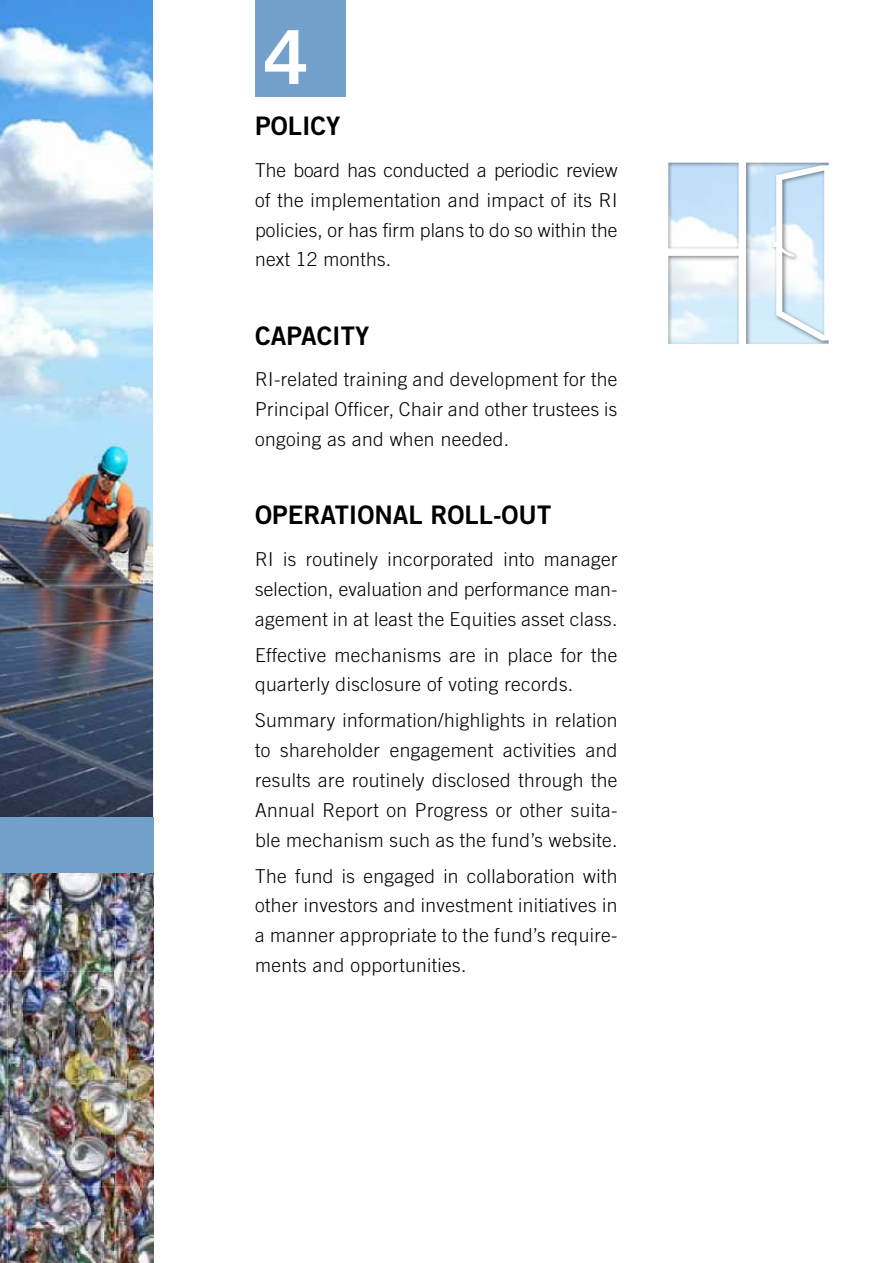
<style>
.page{position:relative;width:893px;height:1263px;background:#fff}
.page>*{position:absolute;margin:0;border:0;box-sizing:border-box;transform-origin:0 0}
.t1{font:74.55px "Trade Gothic LT Std Bd 2";color:#fff}
.t2{font:25.5px "Trade Gothic LT Std Bd 2";color:#000}
.t3{font:300 19.2px/29.8px "Trade Gothic LT Std";letter-spacing:.02em;color:#000;text-align:justify}
</style>
<div class="page">
<img style="left:0;top:0;width:153px;height:816px">
<img style="left:0;top:872px;width:153px;height:391px">
<div style="left:255px;top:0;width:91px;height:97px;background:#74a1cc"></div>
<svg style="left:668px;top:162px;width:161px;height:182px"></svg>
<div style="left:0;top:816px;width:153px;height:56px;background:#74a1cc"></div>
<hr style="left:892px;top:652px;width:1px;height:56px;background:#d2bc28">
<hr style="left:892px;top:706px;width:1px;height:56px;background:#4d5755">
<hr style="left:892px;top:761px;width:1px;height:55px;background:#655f48">
<hr style="left:892px;top:816px;width:1px;height:56px;background:#74a1cc">
<h1 class="t1" style="left:263px;top:11px;width:47px">4</h1>
<h2 class="t2" style="left:255px;top:110px;width:31px">POLICY</h2>
<p class="t3" style="left:255px;top:155px;width:364px">The board has conducted a periodic review of the implementation and impact of its RI policies, or has firm plans to do so within the next 12 months.</p>
<h2 class="t2" style="left:255px;top:320px;width:31px">CAPACITY</h2>
<p class="t3" style="left:255px;top:364px;width:364px">RI-related training and development for the Principal Officer, Chair and other trustees is ongoing as and when needed.</p>
<h2 class="t2" style="left:255px;top:499px;width:33px">OPERATIONAL</h2>
<h2 class="t2" style="left:431px;top:499px;width:16px">ROLL</h2>
<h2 class="t2" style="left:493px;top:499px;width:26px">-OUT</h2>
<p class="t3" style="left:255px;top:544px;width:364px">RI is routinely incorporated into manager selection, evaluation and performance man&shy;agement in at least the Equities asset class.</p>
<p class="t3" style="left:255px;top:640px;width:364px">Effective mechanisms are in place for the quarterly disclosure of voting records.</p>
<p class="t3" style="left:255px;top:705px;width:364px">Summary information/highlights in relation to shareholder engagement activities and results are routinely disclosed through the Annual Report on Progress or other suita&shy;ble mechanism such as the fund’s website.</p>
<p class="t3" style="left:255px;top:860px;width:364px">The fund is engaged in collaboration with other investors and investment initiatives in a manner appropriate to the fund’s require&shy;ments and opportunities.</p>
</div>
